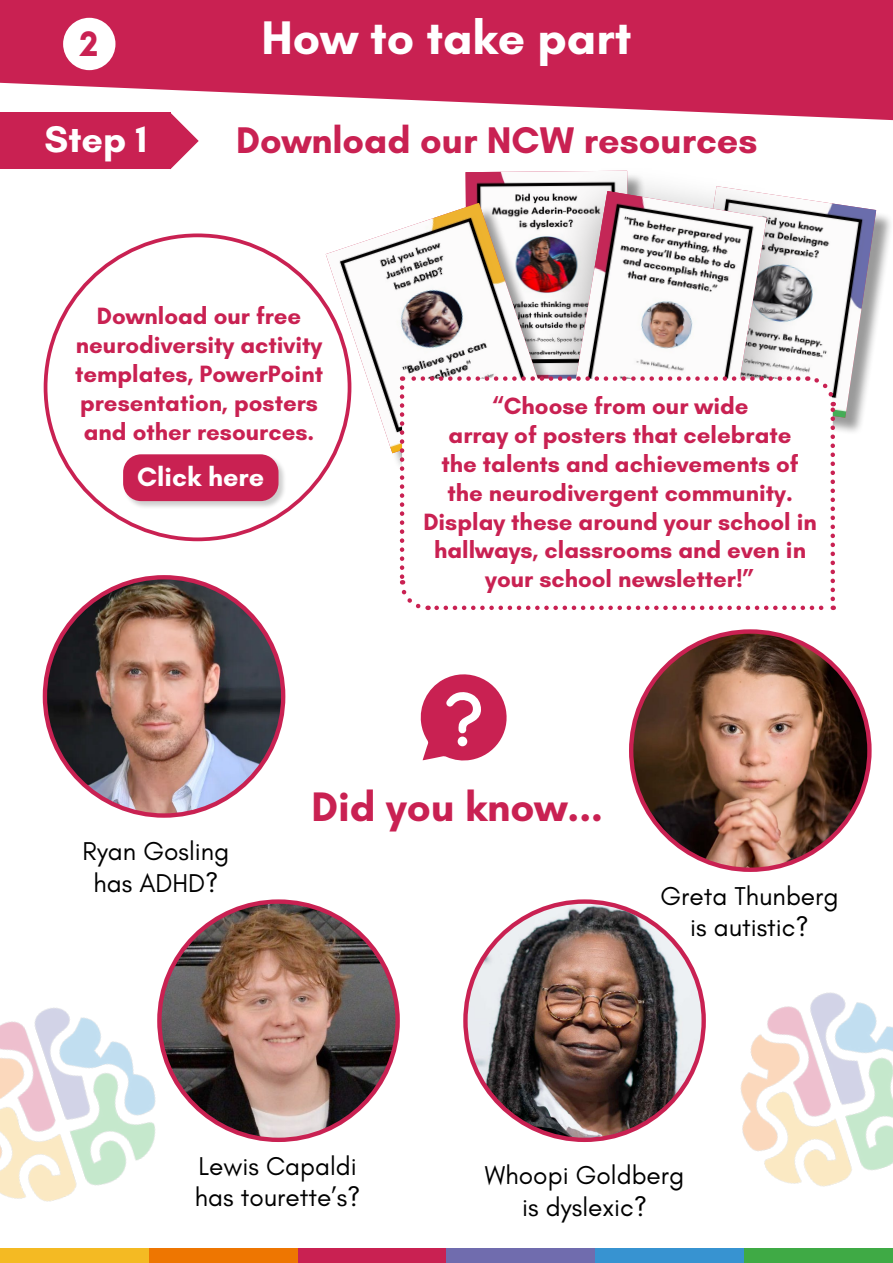
<style>
.page{position:relative;width:893px;height:1263px;background:#fff}
.page>*{position:absolute;margin:0;border:0;box-sizing:border-box;transform-origin:0 0}
.t1{font:700 48px "Glacial Indifference";color:#fff}
.t2{font:700 42px "Glacial Indifference";color:#c92152}
.t3{font:700 37.8px "Glacial Indifference";color:#c92152}
.t4{font:700 37.8px "Glacial Indifference";color:#fff}
.t5{font:700 36px "Glacial Indifference";color:#c92152}
.t6{font:700 27px "Glacial Indifference";color:#fff}
.t7{font:26.25px/31.5px "Glacial Indifference";color:#000;text-align:center}
.t8{font:700 24px/28.8px "Glacial Indifference";color:#c92152;text-align:center}
</style>
<div class="page">
<svg style="left:0;top:0;width:893px;height:120px;background:#d0416b"></svg>
<img style="left:0;top:1007px;width:164px;height:195px">
<img style="left:740px;top:992px;width:153px;height:195px">
<div style="left:688px;top:189px;width:205px;height:247px;background:#000;opacity:.4"></div>
<img style="left:326px;top:230px;width:72px;height:223px">
<div style="left:123px;top:454px;width:164px;height:56px;background:#000;opacity:.2"></div>
<div style="left:123px;top:454px;width:155px;height:47px;background:#c92152;border-radius:18px"></div>
<svg style="left:420px;top:674px;width:87px;height:87px"></svg>
<div style="left:63px;top:18px;width:52px;height:52px;background:#fff;border-radius:50%"></div>
<img style="left:45px;top:577px;width:238px;height:238px;border-radius:119px">
<img style="left:465px;top:901px;width:239px;height:239px;border-radius:119px">
<img style="left:631px;top:631px;width:238px;height:239px;border-radius:119px">
<img style="left:159px;top:901px;width:239px;height:239px;border-radius:119px">
<svg style="left:398px;top:171px;width:478px;height:440px"></svg>
<div style="left:149px;top:1248px;width:149px;height:15px;background:#ee7601"></div>
<div style="left:0;top:1248px;width:149px;height:15px;background:#f4ba23"></div>
<div style="left:298px;top:1248px;width:148px;height:15px;background:#c92152"></div>
<div style="left:446px;top:1248px;width:149px;height:15px;background:#706cae"></div>
<div style="left:595px;top:1248px;width:149px;height:15px;background:#3793d1"></div>
<div style="left:744px;top:1248px;width:149px;height:15px;background:#3faa45"></div>
<svg style="left:170px;top:113px;width:29px;height:56px"></svg>
<div style="left:0;top:113px;width:170px;height:56px;background:#c92152"></div>
<hr style="left:892px;top:113px;width:1px;height:56px;background:#706cae">
<p class="t5" style="left:80px;top:22px;width:20px">2</p>
<p class="t4" style="left:45px;top:116px;width:104px">Step 1</p>
<p class="t1" style="left:261px;top:8px;width:371px">How to take part</p>
<p class="t3" style="left:236px;top:117px;width:523px">Download our NCW resources</p>
<p class="t8" style="left:75px;top:301px;width:249px">Download our free neurodiversity activity templates, PowerPoint presentation, posters and other resources.</p>
<p class="t6" style="left:137px;top:460px;width:128px">Click here</p>
<p class="t8" style="left:423px;top:391px;width:395px">“Choose from our wide<br>array of posters that celebrate<br>the talents and achievements of the neurodivergent community.<br>Display these around your school in hallways, classrooms and even in your school newsletter!”</p>
<p class="t7" style="left:83px;top:836px;width:148px">Ryan Gosling has ADHD?</p>
<p class="t2" style="left:311px;top:780px;width:293px">Did you know...</p>
<p class="t7" style="left:660px;top:880px;width:180px">Greta Thunberg is autistic?</p>
<p class="t7" style="left:195px;top:1150px;width:167px;text-align:left">Lewis Capaldi has tourette’s?</p>
<p class="t7" style="left:485px;top:1160px;width:201px">Whoopi Goldberg is dyslexic?</p>
</div>
